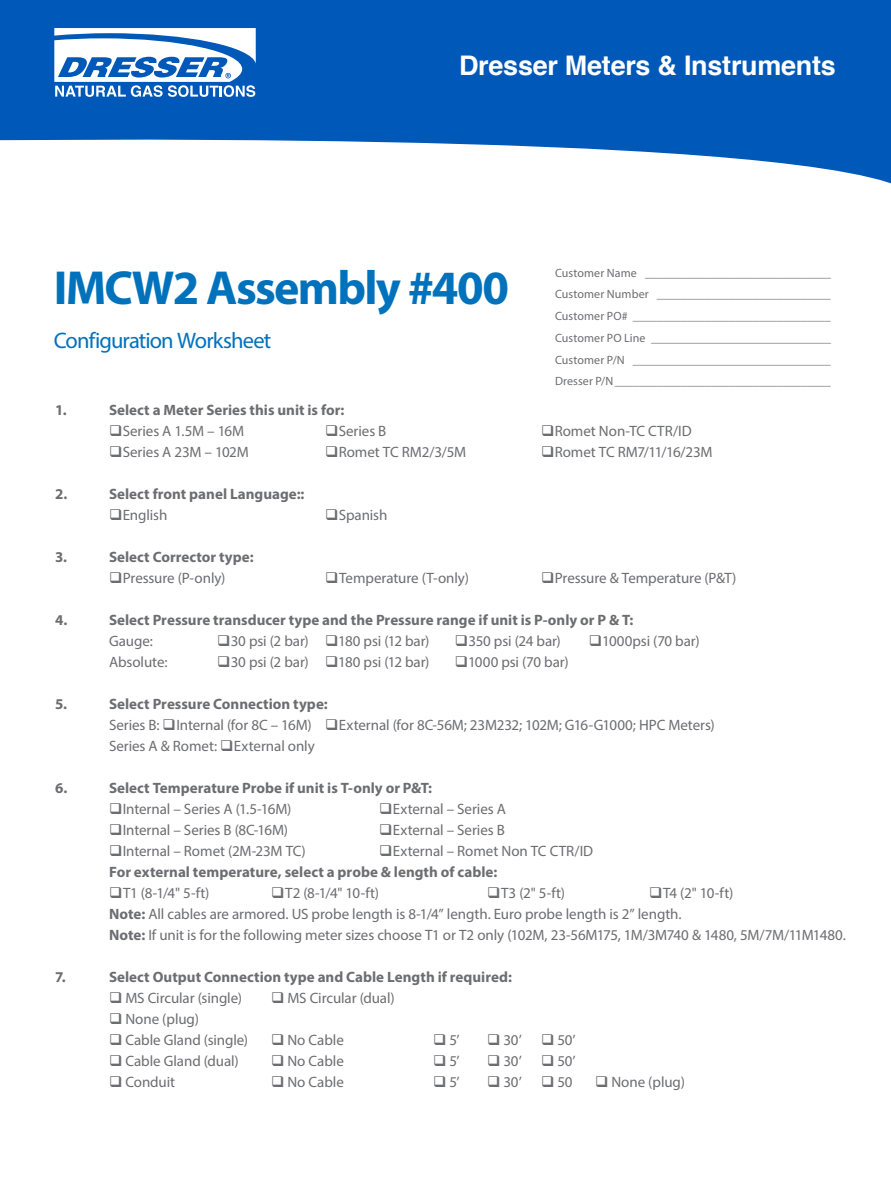
<style>
.page{position:relative;width:891px;height:1188px;background:#fff}
.page>*{position:absolute;margin:0;border:0;box-sizing:border-box;transform-origin:0 0}
._45pt_45-headline{font:700 48px "Myriad Pro";letter-spacing:-.035em;color:#0072bc}
.Body_Copy_smaller{font:700 27px "Helvetica";letter-spacing:-.01em;color:#fff}
._45pt_45-headline-2{font:22.5px "Myriad Pro";letter-spacing:-.035em;color:#0072bc}
._15pt_16-body_subhea{font:15px "Myriad Pro";letter-spacing:-.005em;color:#6c6d70}
._15pt_16-body_subhea-2{font:700 15px "Myriad Pro";color:#6c6d70}
.t1{font:12px "Myriad Pro";letter-spacing:.01em;color:#6c6d70}
.s1{font-weight:700}
</style>
<div class="page">
<svg style="left:0;top:0;width:891px;height:184px;fill:#0058b8"></svg>
<svg style="left:54px;top:28px;width:202px;height:69px"></svg>
<p class="Body_Copy_smaller" style="left:459px;top:44px;width:378px">Dresser Meters &amp; Instruments</p>
<p class="_45pt_45-headline" style="left:54px;top:256px;width:457px">IMCW2 Assembly #400</p>
<p class="_45pt_45-headline-2" style="left:54px;top:326px;width:219px">Configuration Worksheet</p>
<p class="t1" style="left:555px;top:265px;width:278px">Customer Name _______________________________</p>
<p class="t1" style="left:555px;top:287px;width:277px">Customer Number _____________________________</p>
<p class="t1" style="left:555px;top:309px;width:277px">Customer PO# _________________________________</p>
<p class="t1" style="left:555px;top:330px;width:278px">Customer PO Line ______________________________</p>
<p class="t1" style="left:555px;top:352px;width:277px">Customer P/N _________________________________</p>
<p class="t1" style="left:555px;top:374px;width:277px">Dresser P/N____________________________________</p>
<p class="_15pt_16-body_subhea-2" style="left:55px;top:400px;width:13px">1.</p>
<p class="_15pt_16-body_subhea-2" style="left:109px;top:400px;width:237px">Select a Meter Series this unit is for:</p>
<p class="_15pt_16-body_subhea" style="left:109px;top:421px;width:137px">❑Series A 1.5M – 16M</p>
<p class="_15pt_16-body_subhea" style="left:325px;top:421px;width:63px">❑Series B</p>
<p class="_15pt_16-body_subhea" style="left:541px;top:421px;width:152px">❑Romet Non-TC CTR/ID</p>
<p class="_15pt_16-body_subhea" style="left:109px;top:442px;width:141px">❑Series A 23M – 102M</p>
<p class="_15pt_16-body_subhea" style="left:325px;top:442px;width:143px">❑Romet TC RM2/3/5M</p>
<p class="_15pt_16-body_subhea" style="left:541px;top:442px;width:173px">❑Romet TC RM7/11/16/23M</p>
<p class="_15pt_16-body_subhea-2" style="left:55px;top:484px;width:14px">2.</p>
<p class="_15pt_16-body_subhea-2" style="left:109px;top:484px;width:197px">Select front panel Language::</p>
<p class="_15pt_16-body_subhea" style="left:109px;top:505px;width:60px">❑English</p>
<p class="_15pt_16-body_subhea" style="left:325px;top:505px;width:64px">❑Spanish</p>
<p class="_15pt_16-body_subhea-2" style="left:55px;top:547px;width:14px">3.</p>
<p class="_15pt_16-body_subhea-2" style="left:109px;top:547px;width:146px">Select Corrector type:</p>
<p class="_15pt_16-body_subhea" style="left:109px;top:568px;width:118px">❑Pressure (P-only)</p>
<p class="_15pt_16-body_subhea" style="left:325px;top:568px;width:145px">❑Temperature (T-only)</p>
<p class="_15pt_16-body_subhea" style="left:541px;top:568px;width:197px">❑Pressure &amp; Temperature (P&amp;T)</p>
<p class="_15pt_16-body_subhea-2" style="left:55px;top:610px;width:14px">4.</p>
<p class="_15pt_16-body_subhea-2" style="left:109px;top:610px;width:526px">Select Pressure transducer type and the Pressure range if unit is P-only or P &amp; T:</p>
<p class="_15pt_16-body_subhea" style="left:109px;top:631px;width:45px">Gauge:</p>
<p class="_15pt_16-body_subhea" style="left:217px;top:631px;width:214px">❑30 psi (2 bar) ❑180 psi (12 bar)</p>
<p class="_15pt_16-body_subhea" style="left:455px;top:631px;width:108px">❑350 psi (24 bar)</p>
<p class="_15pt_16-body_subhea" style="left:589px;top:631px;width:112px">❑1000psi (70 bar)</p>
<p class="_15pt_16-body_subhea" style="left:109px;top:652px;width:60px">Absolute:</p>
<p class="_15pt_16-body_subhea" style="left:217px;top:652px;width:214px">❑30 psi (2 bar) ❑180 psi (12 bar)</p>
<p class="_15pt_16-body_subhea" style="left:455px;top:652px;width:115px">❑1000 psi (70 bar)</p>
<p class="_15pt_16-body_subhea-2" style="left:55px;top:694px;width:14px">5.</p>
<p class="_15pt_16-body_subhea-2" style="left:109px;top:694px;width:220px">Select Pressure Connection type:</p>
<p class="_15pt_16-body_subhea" style="left:109px;top:715px;width:607px">Series B: ❑Internal (for 8C – 16M) ❑External (for 8C-56M; 23M232; 102M; G16-G1000; HPC Meters)</p>
<p class="_15pt_16-body_subhea" style="left:109px;top:736px;width:207px">Series A &amp; Romet: ❑External only</p>
<p class="_15pt_16-body_subhea-2" style="left:55px;top:778px;width:14px">6.</p>
<p class="_15pt_16-body_subhea-2" style="left:109px;top:778px;width:324px">Select Temperature Probe if unit is T-only or P&amp;T:</p>
<p class="_15pt_16-body_subhea" style="left:109px;top:799px;width:184px">❑Internal – Series A (1.5-16M)</p>
<p class="_15pt_16-body_subhea" style="left:379px;top:799px;width:128px">❑External – Series A</p>
<p class="_15pt_16-body_subhea" style="left:109px;top:820px;width:181px">❑Internal – Series B (8C-16M)</p>
<p class="_15pt_16-body_subhea" style="left:379px;top:820px;width:127px">❑External – Series B</p>
<p class="_15pt_16-body_subhea" style="left:109px;top:841px;width:198px">❑Internal – Romet (2M-23M TC)</p>
<p class="_15pt_16-body_subhea" style="left:379px;top:841px;width:216px">❑External – Romet Non TC CTR/ID</p>
<p class="_15pt_16-body_subhea-2" style="left:109px;top:862px;width:390px">For external temperature, select a probe &amp; length of cable:</p>
<p class="_15pt_16-body_subhea" style="left:109px;top:883px;width:102px">❑T1 (8-1/4" 5-ft)</p>
<p class="_15pt_16-body_subhea" style="left:271px;top:883px;width:110px">❑T2 (8-1/4" 10-ft)</p>
<p class="_15pt_16-body_subhea" style="left:487px;top:883px;width:80px">❑T3 (2" 5-ft)</p>
<p class="_15pt_16-body_subhea" style="left:649px;top:883px;width:86px">❑T4 (2" 10-ft)</p>
<p class="_15pt_16-body_subhea" style="left:109px;top:904px;width:574px"><span class="s1">Note:</span> All cables are armored. US probe length is 8-1/4” length. Euro probe length is 2” length.</p>
<p class="_15pt_16-body_subhea" style="left:109px;top:925px;width:738px"><span class="s1">Note:</span> If unit is for the following meter sizes choose T1 or T2 only (102M, 23-56M175, 1M/3M740 &amp; 1480, 5M/7M/11M1480.</p>
<p class="_15pt_16-body_subhea-2" style="left:55px;top:967px;width:12px">7.</p>
<p class="_15pt_16-body_subhea-2" style="left:109px;top:967px;width:404px">Select Output Connection type and Cable Length if required:</p>
<p class="_15pt_16-body_subhea" style="left:109px;top:988px;width:135px">❑ MS Circular (single)</p>
<p class="_15pt_16-body_subhea" style="left:271px;top:988px;width:125px">❑ MS Circular (dual)</p>
<p class="_15pt_16-body_subhea" style="left:109px;top:1009px;width:91px">❑ None (plug)</p>
<p class="_15pt_16-body_subhea" style="left:109px;top:1030px;width:141px">❑ Cable Gland (single)</p>
<p class="_15pt_16-body_subhea" style="left:271px;top:1030px;width:74px">❑ No Cable</p>
<p class="_15pt_16-body_subhea" style="left:433px;top:1030px;width:28px">❑ 5’</p>
<p class="_15pt_16-body_subhea" style="left:487px;top:1030px;width:36px">❑ 30’</p>
<p class="_15pt_16-body_subhea" style="left:541px;top:1030px;width:36px">❑ 50’</p>
<p class="_15pt_16-body_subhea" style="left:109px;top:1051px;width:131px">❑ Cable Gland (dual)</p>
<p class="_15pt_16-body_subhea" style="left:271px;top:1051px;width:74px">❑ No Cable</p>
<p class="_15pt_16-body_subhea" style="left:433px;top:1051px;width:28px">❑ 5’</p>
<p class="_15pt_16-body_subhea" style="left:487px;top:1051px;width:36px">❑ 30’</p>
<p class="_15pt_16-body_subhea" style="left:541px;top:1051px;width:36px">❑ 50’</p>
<p class="_15pt_16-body_subhea" style="left:109px;top:1072px;width:68px">❑ Conduit</p>
<p class="_15pt_16-body_subhea" style="left:271px;top:1072px;width:74px">❑ No Cable</p>
<p class="_15pt_16-body_subhea" style="left:433px;top:1072px;width:28px">❑ 5’</p>
<p class="_15pt_16-body_subhea" style="left:487px;top:1072px;width:36px">❑ 30’</p>
<p class="_15pt_16-body_subhea" style="left:541px;top:1072px;width:33px">❑ 50</p>
<p class="_15pt_16-body_subhea" style="left:595px;top:1072px;width:91px">❑ None (plug)</p>
</div>
